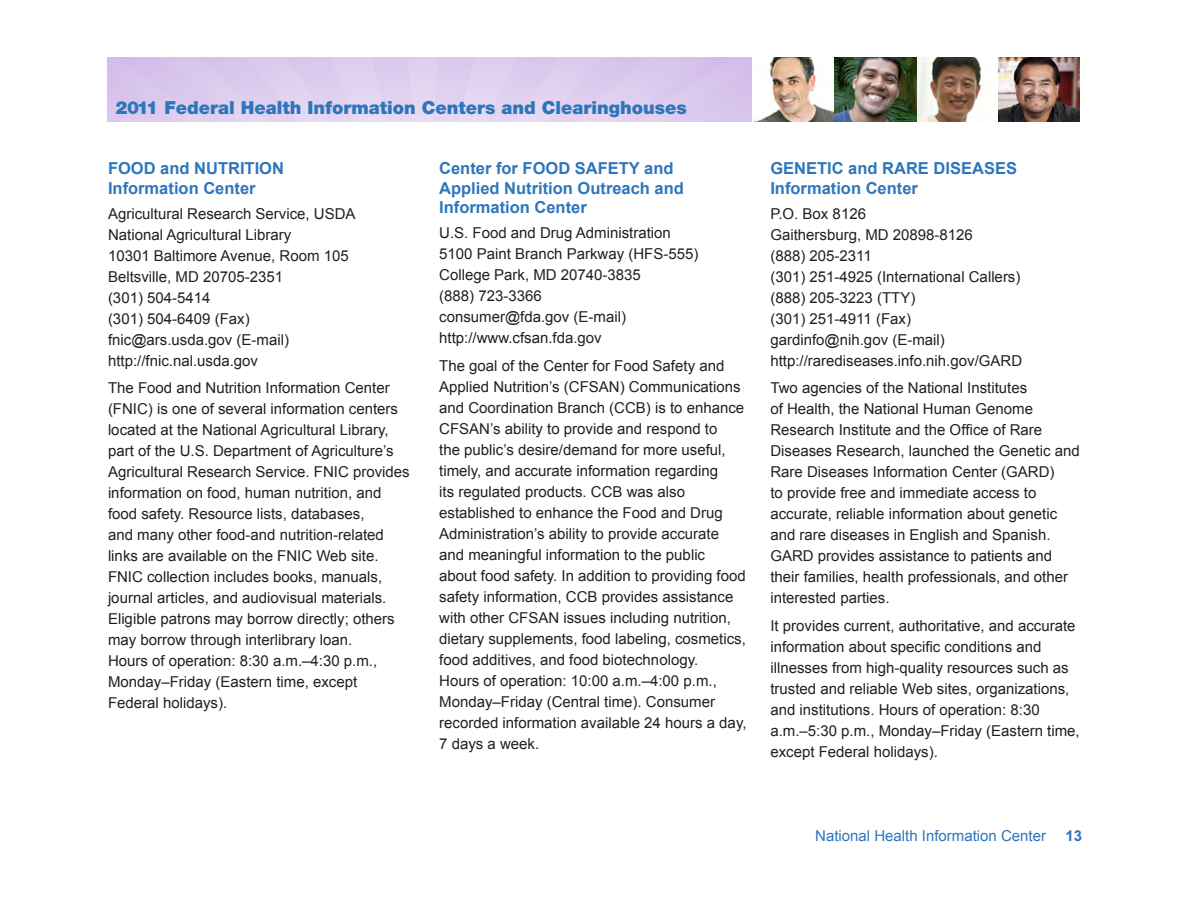
<style>
.page{position:relative;width:1188px;height:918px;background:#fff}
.page>*{position:absolute;margin:0;border:0;box-sizing:border-box;transform-origin:0 0}
.t1{font:900 18px "Helvetica Neue LT Std";color:#2e76bc}
.Head_2{font:700 16.5px/19.5px "Arial";color:#2e76bc}
.copy{font:15px/21px "Arial";color:#231f20}
.t2{font:15px "Arial";color:#2e76bc}
.t3{font:700 15px "Arial";color:#2e76bc}
</style>
<div class="page">
<img style="left:108px;top:57px;width:972px;height:64px">
<p class="t1" style="left:116px;top:97px;width:573px">2011 Federal Health Information Centers and Clearinghouses</p>
<p class="Head_2" style="left:108px;top:159px;width:178px">FOOD and NUTRITION<br>Information Center</p>
<p class="copy" style="left:108px;top:203px;width:249px">Agricultural Research Service, USDA<br>National Agricultural Library<br>10301 Baltimore Avenue, Room 105<br>Beltsville, MD 20705-2351<br>(301) 504-5414<br>(301) 504-6409 (Fax)</p>
<p class="copy" style="left:108px;top:329px;width:183px">fnic@ars.usda.gov (E-mail)</p>
<p class="copy" style="left:108px;top:350px;width:152px">http://fnic.nal.usda.gov</p>
<p class="copy" style="left:108px;top:378px;width:303px">The Food and Nutrition Information Center (FNIC) is one of several information centers located at the National Agricultural Library, part of the U.S. Department of Agriculture’s Agricultural Research Service. FNIC provides information on food, human nutrition, and food safety. Resource lists, databases,<br>and many other food-and nutrition-related links are available on the FNIC Web site.<br>FNIC collection includes books, manuals, journal articles, and audiovisual materials.<br>Eligible patrons may borrow directly; others may borrow through interlibrary loan.<br>Hours of operation: 8:30 a.m.–4:30 p.m., Monday–Friday (Eastern time, except Federal holidays).</p>
<p class="Head_2" style="left:439px;top:159px;width:246px">Center for FOOD SAFETY and<br>Applied Nutrition Outreach and<br>Information Center</p>
<p class="copy" style="left:439px;top:223px;width:261px">U.S. Food and Drug Administration<br>5100 Paint Branch Parkway (HFS-555)<br>College Park, MD 20740-3835<br>(888) 723-3366</p>
<p class="copy" style="left:439px;top:307px;width:188px">consumer@fda.gov (E-mail)</p>
<p class="copy" style="left:439px;top:328px;width:164px">http://www.cfsan.fda.gov</p>
<p class="copy" style="left:439px;top:355px;width:309px">The goal of the Center for Food Safety and Applied Nutrition’s (CFSAN) Communications and Coordination Branch (CCB) is to enhance CFSAN’s ability to provide and respond to<br>the public’s desire/demand for more useful, timely, and accurate information regarding<br>its regulated products. CCB was also established to enhance the Food and Drug Administration’s ability to provide accurate and meaningful information to the public<br>about food safety. In addition to providing food safety information, CCB provides assistance with other CFSAN issues including nutrition, dietary supplements, food labeling, cosmetics, food additives, and food biotechnology.<br>Hours of operation: 10:00 a.m.–4:00 p.m., Monday–Friday (Central time). Consumer recorded information available 24 hours a day, 7 days a week.</p>
<p class="Head_2" style="left:770px;top:159px;width:248px">GENETIC and RARE DISEASES<br>Information Center</p>
<p class="copy" style="left:770px;top:203px;width:253px">P.O. Box 8126<br>Gaithersburg, MD 20898-8126<br>(888) 205-2311<br>(301) 251-4925 (International Callers) (888) 205-3223 (TTY)<br>(301) 251-4911 (Fax) gardinfo@nih.gov (E-mail) http://rarediseases.info.nih.gov/GARD</p>
<p class="copy" style="left:770px;top:378px;width:311px">Two agencies of the National Institutes<br>of Health, the National Human Genome Research Institute and the Office of Rare Diseases Research, launched the Genetic and Rare Diseases Information Center (GARD)<br>to provide free and immediate access to accurate, reliable information about genetic and rare diseases in English and Spanish.<br>GARD provides assistance to patients and their families, health professionals, and other interested parties.</p>
<p class="copy" style="left:770px;top:615px;width:311px">It provides current, authoritative, and accurate information about specific conditions and illnesses from high-quality resources such as trusted and reliable Web sites, organizations, and institutions. Hours of operation: 8:30 a.m.–5:30 p.m., Monday–Friday (Eastern time, except Federal holidays).</p>
<p class="t2" style="left:815px;top:826px;width:232px">National Health Information Center</p>
<p class="t3" style="left:1066px;top:826px;width:18px">13</p>
</div>
